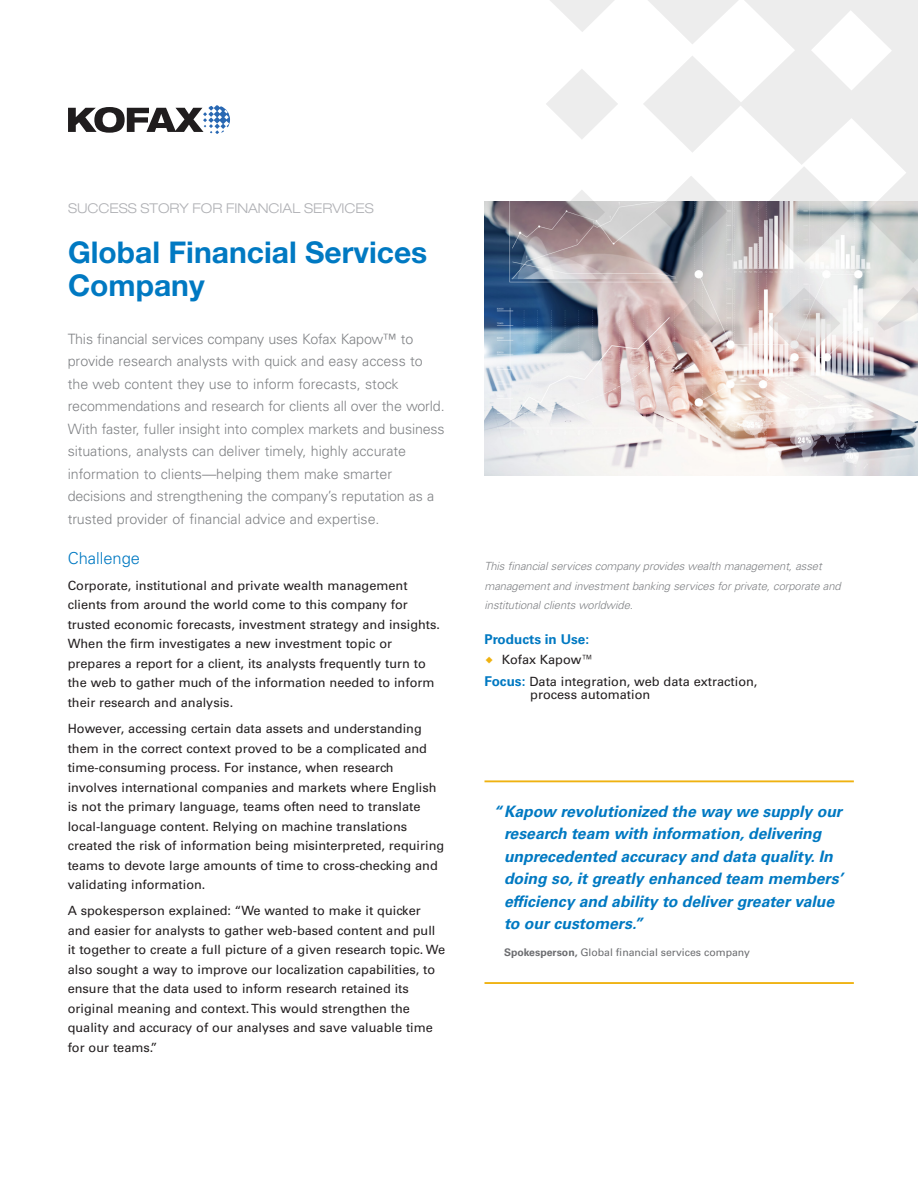
<style>
.page{position:relative;width:918px;height:1188px;background:#fff}
.page>*{position:absolute;margin:0;border:0;box-sizing:border-box;transform-origin:0 0}
.t1{font:700 30px/33px "Helvetica Neue LT Pro";color:#0079c2}
.t2{font:300 16.5px "Univers LT Std";color:#0079c2}
.t3{font:italic 700 15.75px/22.5px "Univers LT Std";color:#0079c2}
.introduction{font:300 14.25px/22.5px "Univers LT Std";letter-spacing:-.01em;color:#808285}
.document_label{font:300 expanded 13.5px "Helvetica Neue LT Std";color:#b0b1b5}
.company_information{font:700 13.5px "Univers LT Std";color:#0079c2}
.body_copy{font:12.75px/19.5px "Univers LT Std";color:#231f20}
.company_information-2{font:12.75px/13.5px "Univers LT Std";color:#231f20}
.company_information-3{font:italic 300 11.25px/19.5px "Univers LT Std";letter-spacing:-.01em;color:#808285}
.quote_attribute{font:10.5px "Univers LT Std";color:#6c6d70}
.s1{font-weight:700;font-size:13.5px;color:#0079c2}
.s2{font-weight:700}
</style>
<div class="page">
<img style="left:484px;top:202px;width:434px;height:273px">
<svg style="left:550px;top:0;width:64px;height:32px"></svg>
<svg style="left:546px;top:69px;width:72px;height:70px"></svg>
<svg style="left:559px;top:190px;width:46px;height:45px"></svg>
<svg style="left:671px;top:299px;width:46px;height:42px;background:#cbb6b3"></svg>
<svg style="left:768px;top:288px;width:72px;height:64px;background:#e1dbd9"></svg>
<svg style="left:877px;top:287px;width:41px;height:44px"></svg>
<svg style="left:643px;top:0;width:275px;height:263px"></svg>
<svg style="left:68px;top:105px;width:162px;height:29px"></svg>
<hr style="left:484px;top:780px;width:370px;height:2px;background:#efb211">
<hr style="left:484px;top:982px;width:370px;height:2px;background:#efb211">
<p class="document_label" style="left:68px;top:200px;width:307px">SUCCESS STORY FOR FINANCIAL SERVICES</p>
<p class="t1" style="left:68px;top:235px;width:361px">Global Financial Services<br>Company</p>
<p class="introduction" style="left:68px;top:328px;width:379px">This financial services company uses Kofax Kapow™ to provide research analysts with quick and easy access to the web content they use to inform forecasts, stock recommendations and research for clients all over the world.<br>With faster, fuller insight into complex markets and business situations, analysts can deliver timely, highly accurate information to clients—helping them make smarter decisions and strengthening the company’s reputation as a trusted provider of financial advice and expertise.</p>
<p class="t2" style="left:68px;top:548px;width:74px">Challenge</p>
<p class="body_copy" style="left:68px;top:576px;width:374px">Corporate, institutional and private wealth management clients from around the world come to this company for trusted economic forecasts, investment strategy and insights.<br>When the firm investigates a new investment topic or prepares a report for a client, its analysts frequently turn to the web to gather much of the information needed to inform their research and analysis.</p>
<p class="body_copy" style="left:68px;top:719px;width:378px">However, accessing certain data assets and understanding them in the correct context proved to be a complicated and time-consuming process. For instance, when research involves international companies and markets where English is not the primary language, teams often need to translate local-language content. Relying on machine translations created the risk of information being misinterpreted, requiring teams to devote large amounts of time to cross-checking and validating information.</p>
<p class="body_copy" style="left:68px;top:901px;width:379px">A spokesperson explained: “We wanted to make it quicker and easier for analysts to gather web-based content and pull it together to create a full picture of a given research topic. We also sought a way to improve our localization capabilities, to ensure that the data used to inform research retained its original meaning and context. This would strengthen the quality and accuracy of our analyses and save valuable time for our teams.”</p>
<p class="company_information-3" style="left:484px;top:557px;width:358px">This financial services company provides wealth management, asset management and investment banking services for private, corporate and institutional clients worldwide.</p>
<p class="company_information" style="left:484px;top:632px;width:106px">Products in Use:</p>
<p class="body_copy" style="left:502px;top:650px;width:94px">Kofax Kapow™</p>
<p class="company_information-2" style="left:530px;top:675px;width:229px;text-indent:-46px"><span class="s1">Focus:</span> Data integration, web data extraction, process automation</p>
<p class="t3" style="left:504px;top:800px;width:340px;text-indent:-10px">“Kapow revolutionized the way we supply our research team with information, delivering unprecedented accuracy and data quality. In doing so, it greatly enhanced team members’ efficiency and ability to deliver greater value to our customers.”</p>
<p class="quote_attribute" style="left:504px;top:946px;width:247px"><span class="s2">Spokesperson,</span> Global financial services company</p>
</div>
